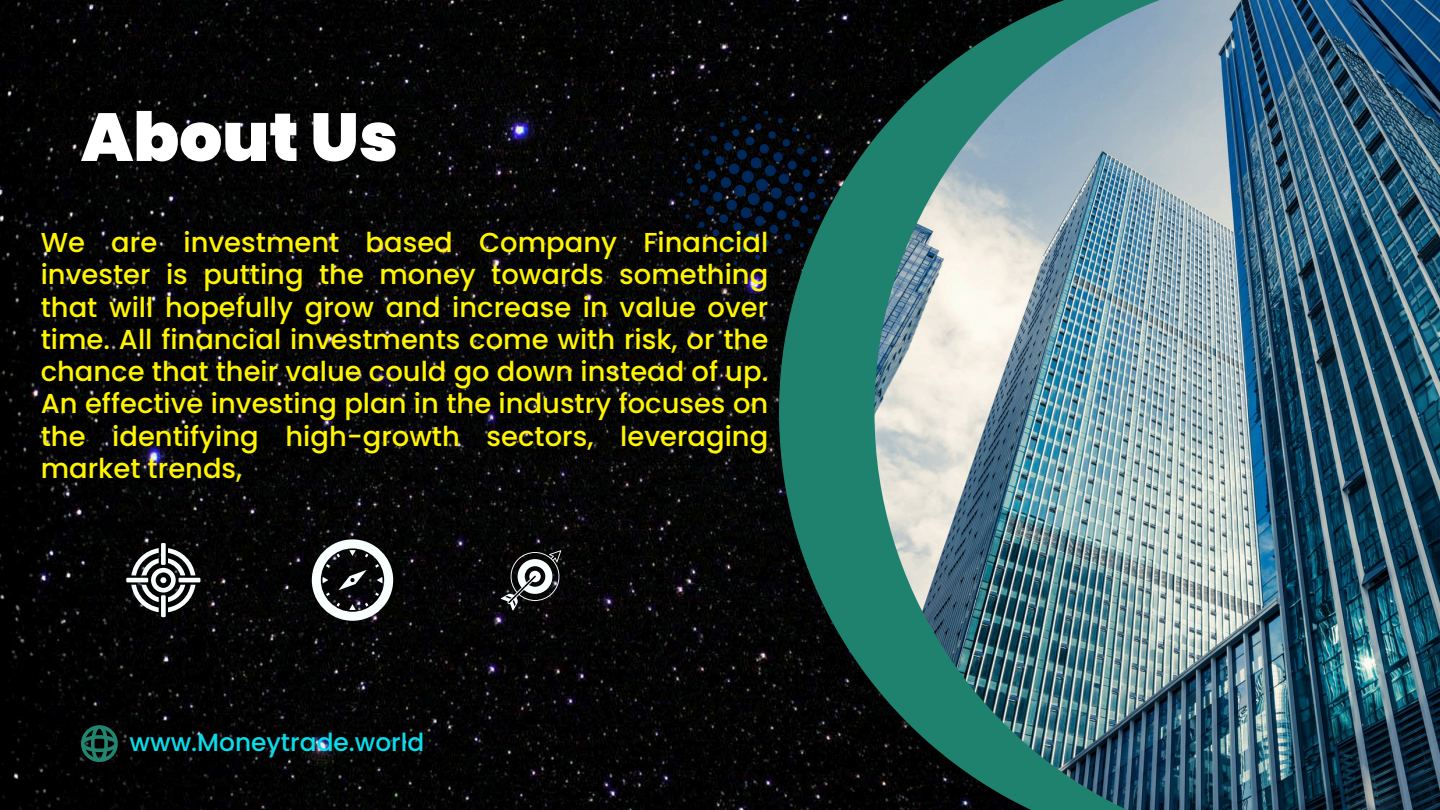
<style>
.page{position:relative;width:1440px;height:810px;background:#fff}
.page>*{position:absolute;margin:0;border:0;box-sizing:border-box;transform-origin:0 0}
.t1{font:900 67.6px "Poppins";color:#fff}
.t2{font:500 27.4px/32.2px "Poppins";color:#fff500;text-align:justify}
.t3{font:500 24.9px "Poppins";color:#09dcea}
</style>
<div class="page">
<img style="left:0;top:0;width:669px;height:810px">
<svg style="left:81px;top:725px;width:37px;height:37px"></svg>
<svg style="left:131px;top:548px;width:64px;height:64px"></svg>
<div style="left:161px;top:543px;width:5px;height:22px;background:#f9feff"></div>
<div style="left:161px;top:595px;width:5px;height:22px;background:#f9feff"></div>
<hr style="left:179px;top:578px;width:21px;height:4px;background:#f9feff">
<hr style="left:126px;top:578px;width:22px;height:4px;background:#f9feff">
<svg style="left:312px;top:539px;width:81px;height:82px"></svg>
<svg style="left:501px;top:550px;width:60px;height:60px"></svg>
<img style="left:669px;top:0;width:771px;height:810px">
<p class="t1" style="left:81px;top:90px;width:319px">About Us</p>
<p class="t2" style="left:41px;top:226px;width:729px">We are investment based Company Financial invester is putting the money towards something that will hopefully grow and increase in value over time. All financial investments come with risk, or the chance that their value could go down instead of up.<br>An effective investing plan in the industry focuses on the identifying high-growth sectors, leveraging market trends,</p>
<h1 class="t3" style="left:130px;top:725px;width:296px">www.Moneytrade.world</h1>
</div>
